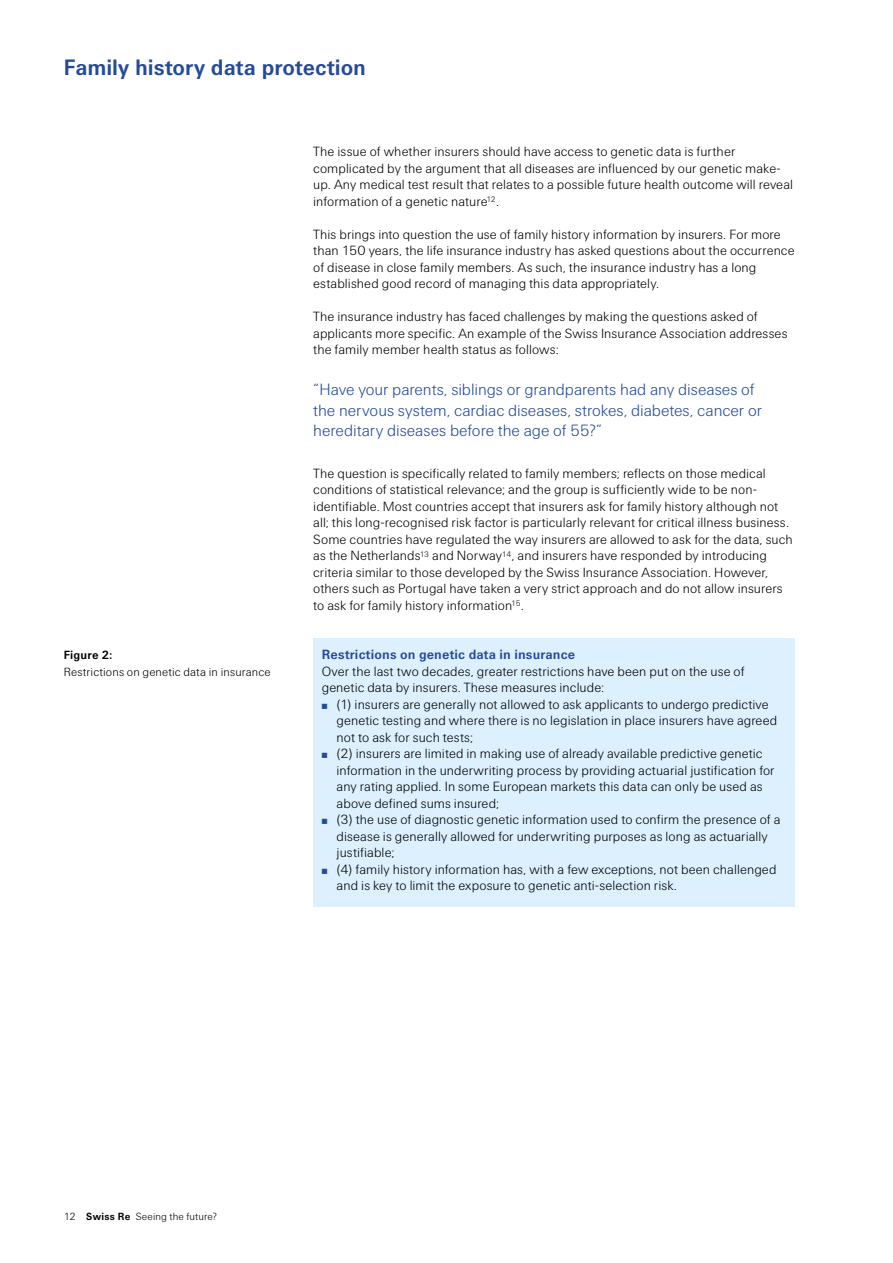
<style>
.page{position:relative;width:893px;height:1263px;background:#fff}
.page>*{position:absolute;margin:0;border:0;box-sizing:border-box;transform-origin:0 0}
.t1{font:700 22.5px "Swiss Re Sans OT";color:#244a9a}
.t2{font:300 16.5px/20.2px "Swiss Re Sans OT";color:#244a9a}
.t3{font:300 13.5px/16.5px "Swiss Re Sans OT";letter-spacing:.005em;color:#000}
.t4{font:700 13.5px "Swiss Re Sans OT";letter-spacing:.015em;color:#244a9a}
.t5{font:300 12px "Swiss Re Sans OT";letter-spacing:.01em;color:#000}
.t6{font:700 12px "Swiss Re Sans OT";letter-spacing:.015em;color:#000}
.t7{font:300 10.5px "Swiss Re Sans OT";letter-spacing:.015em;color:#000}
.s1{color:#244a9a}
.s2{font-weight:700}
</style>
<div class="page">
<div style="left:313px;top:639px;width:482px;height:268px;background:#dcf0fd"></div>
<h1 class="t1" style="left:64px;top:54px;width:304px">Family history data protection</h1>
<p class="t6" style="left:64px;top:648px;width:50px">Figure 2:</p>
<p class="t5" style="left:64px;top:665px;width:208px">Restrictions on genetic data in insurance</p>
<p class="t3" style="left:313px;top:143px;width:481px">The issue of whether insurers should have access to genetic data is further complicated by the argument that all diseases are influenced by our genetic make&shy;up. Any medical test result that relates to a possible future health outcome will reveal information of a genetic nature<sup>12</sup>.</p>
<p class="t3" style="left:313px;top:226px;width:483px">This brings into question the use of family history information by insurers. For more than 150 years, the life insurance industry has asked questions about the occurrence of disease in close family members. As such, the insurance industry has a long established good record of managing this data appropriately.</p>
<p class="t3" style="left:313px;top:308px;width:476px">The insurance industry has faced challenges by making the questions asked of applicants more specific. An example of the Swiss Insurance Association addresses the family member health status as follows:</p>
<p class="t2" style="left:313px;top:380px;width:450px">“Have your parents, siblings or grandparents had any diseases of the nervous system, cardiac diseases, strokes, diabetes, cancer or hereditary diseases before the age of 55?”</p>
<p class="t3" style="left:313px;top:465px;width:481px">The question is specifically related to family members; reflects on those medical conditions of statistical relevance; and the group is sufficiently wide to be non&shy;identifiable. Most countries accept that insurers ask for family history although not all; this long-recognised risk factor is particularly relevant for critical illness business.<br>Some countries have regulated the way insurers are allowed to ask for the data, such as the Netherlands<sup>13</sup> and Norway<sup>14</sup>, and insurers have responded by introducing criteria similar to those developed by the Swiss Insurance Association. However, others such as Portugal have taken a very strict approach and do not allow insurers to ask for family history information<sup>15</sup>.</p>
<p class="t4" style="left:322px;top:647px;width:255px">Restrictions on genetic data in insurance</p>
<p class="t3" style="left:322px;top:663px;width:424px">Over the last two decades, greater restrictions have been put on the use of</p>
<p class="t3" style="left:322px;top:680px;width:284px">genetic data by insurers. These measures include:</p>
<p class="t3" style="left:322px;top:696px;width:448px"><span class="s1">̤</span> (1) insurers are generally not allowed to ask applicants to undergo predictive</p>
<p class="t3" style="left:337px;top:713px;width:442px">genetic testing and where there is no legislation in place insurers have agreed</p>
<p class="t3" style="left:337px;top:729px;width:138px">not to ask for such tests;</p>
<p class="t3" style="left:322px;top:746px;width:442px"><span class="s1">̤</span> (2) insurers are limited in making use of already available predictive genetic</p>
<p class="t3" style="left:337px;top:762px;width:439px">information in the underwriting process by providing actuarial justification for</p>
<p class="t3" style="left:337px;top:779px;width:428px">any rating applied. In some European markets this data can only be used as</p>
<p class="t3" style="left:337px;top:795px;width:164px">above defined sums insured;</p>
<p class="t3" style="left:322px;top:812px;width:460px"><span class="s1">̤</span> (3) the use of diagnostic genetic information used to confirm the presence of a</p>
<p class="t3" style="left:337px;top:828px;width:433px">disease is generally allowed for underwriting purposes as long as actuarially</p>
<p class="t3" style="left:337px;top:845px;width:59px">justifiable;</p>
<p class="t3" style="left:322px;top:861px;width:456px"><span class="s1">̤</span> (4) family history information has, with a few exceptions, not been challenged</p>
<p class="t3" style="left:337px;top:878px;width:342px">and is key to limit the exposure to genetic anti-selection risk.</p>
<p class="t7" style="left:64px;top:1211px;width:155px">12 <span class="s2">Swiss Re</span> Seeing the future?</p>
</div>
